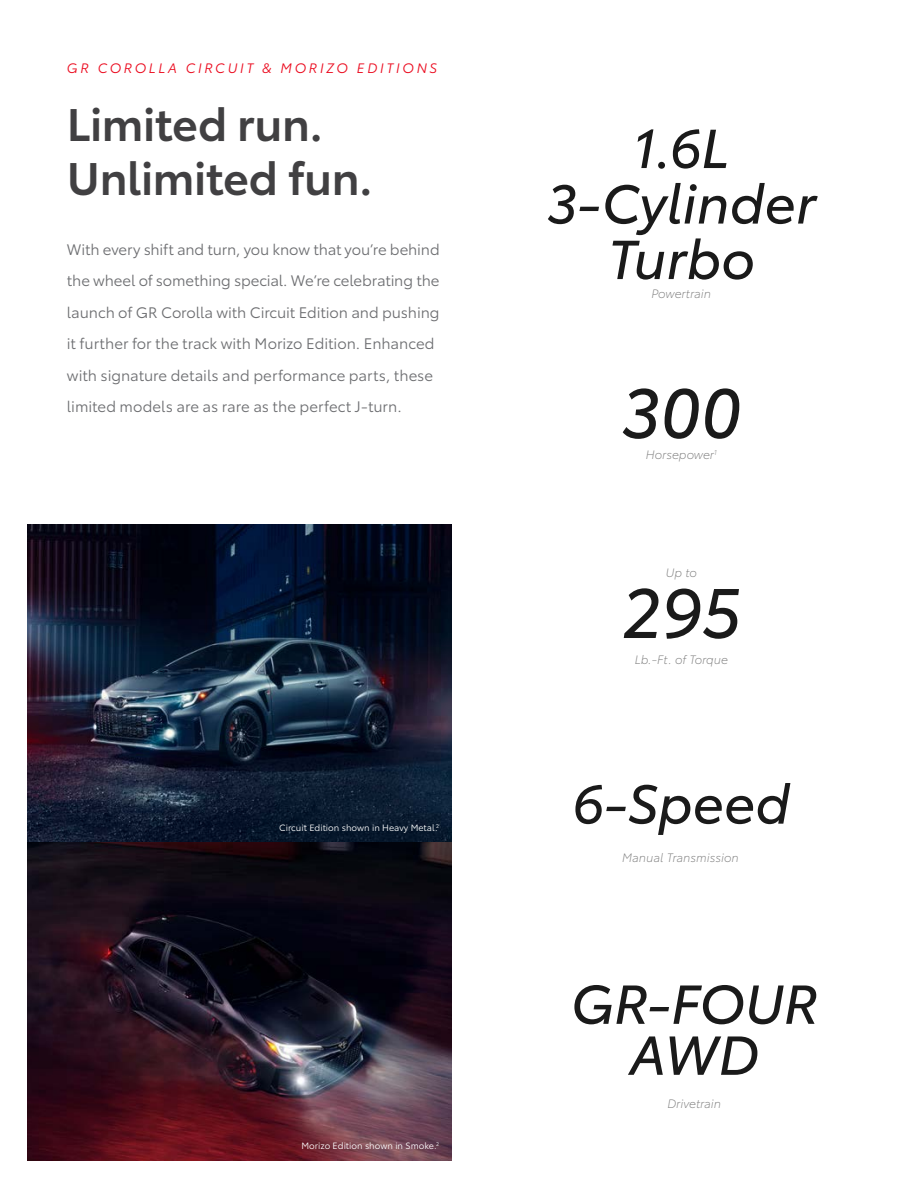
<style>
.page{position:relative;width:918px;height:1188px;background:#fff}
.page>*{position:absolute;margin:0;border:0;box-sizing:border-box;transform-origin:0 0}
.t1{font:italic 69px "Toyota Type";color:#1a1a1a}
.t2{font:italic 54px/55.5px "Toyota Type";color:#1a1a1a;text-align:center}
.t3{font:600 45px/54px "Toyota Type";letter-spacing:-.01em;color:#414042}
.t4{font:15px/31.5px "Toyota Type";letter-spacing:-.005em;color:#6d6e71}
.t5{font:italic 13.5px "Toyota Type";letter-spacing:.2em;color:#eb0a1e}
.t6{font:italic 300 12px "Toyota Type";color:#808080}
.t7{font:9px "Toyota Type";color:#fff}
</style>
<div class="page">
<img style="left:27px;top:524px;width:425px;height:319px">
<svg style="left:27px;top:843px;width:425px;height:318px;background:#2d1824"></svg>
<p class="t5" style="left:67px;top:58px;width:372px">GR COROLLA CIRCUIT &amp; MORIZO EDITIONS</p>
<h3 class="t3" style="left:67px;top:94px;width:307px">Limited run.<br>Unlimited fun.</h3>
<p class="t4" style="left:67px;top:232px;width:374px">With every shift and turn, you know that you’re behind the wheel of something special. We’re celebrating the launch of GR Corolla with Circuit Edition and pushing it further for the track with Morizo Edition. Enhanced with signature details and performance parts, these limited models are as rare as the perfect J-turn.</p>
<p class="t7" style="left:279px;top:821px;width:161px">Circuit Edition shown in Heavy Metal.<sup>2</sup></p>
<p class="t7" style="left:301px;top:1139px;width:139px">Morizo Edition shown in Smoke.<sup>2</sup></p>
<h2 class="t2" style="left:547px;top:116px;width:270px">1.6L<br>3-Cylinder<br>Turbo</h2>
<p class="t6" style="left:652px;top:285px;width:61px">Powertrain</p>
<h1 class="t1" style="left:622px;top:360px;width:121px">300</h1>
<p class="t6" style="left:646px;top:446px;width:73px">Horsepower<sup>1</sup></p>
<p class="t6" style="left:666px;top:563px;width:33px">Up to</p>
<h1 class="t1" style="left:622px;top:560px;width:121px">295</h1>
<p class="t6" style="left:635px;top:651px;width:95px">Lb.-Ft. of Torque</p>
<h2 class="t2" style="left:573px;top:772px;width:219px">6-Speed</h2>
<p class="t6" style="left:622px;top:849px;width:118px">Manual Transmission</p>
<h2 class="t2" style="left:571px;top:974px;width:248px;line-height:51px">GR-FOUR<br>AWD</h2>
<p class="t6" style="left:667px;top:1094px;width:55px">Drivetrain</p>
</div>
